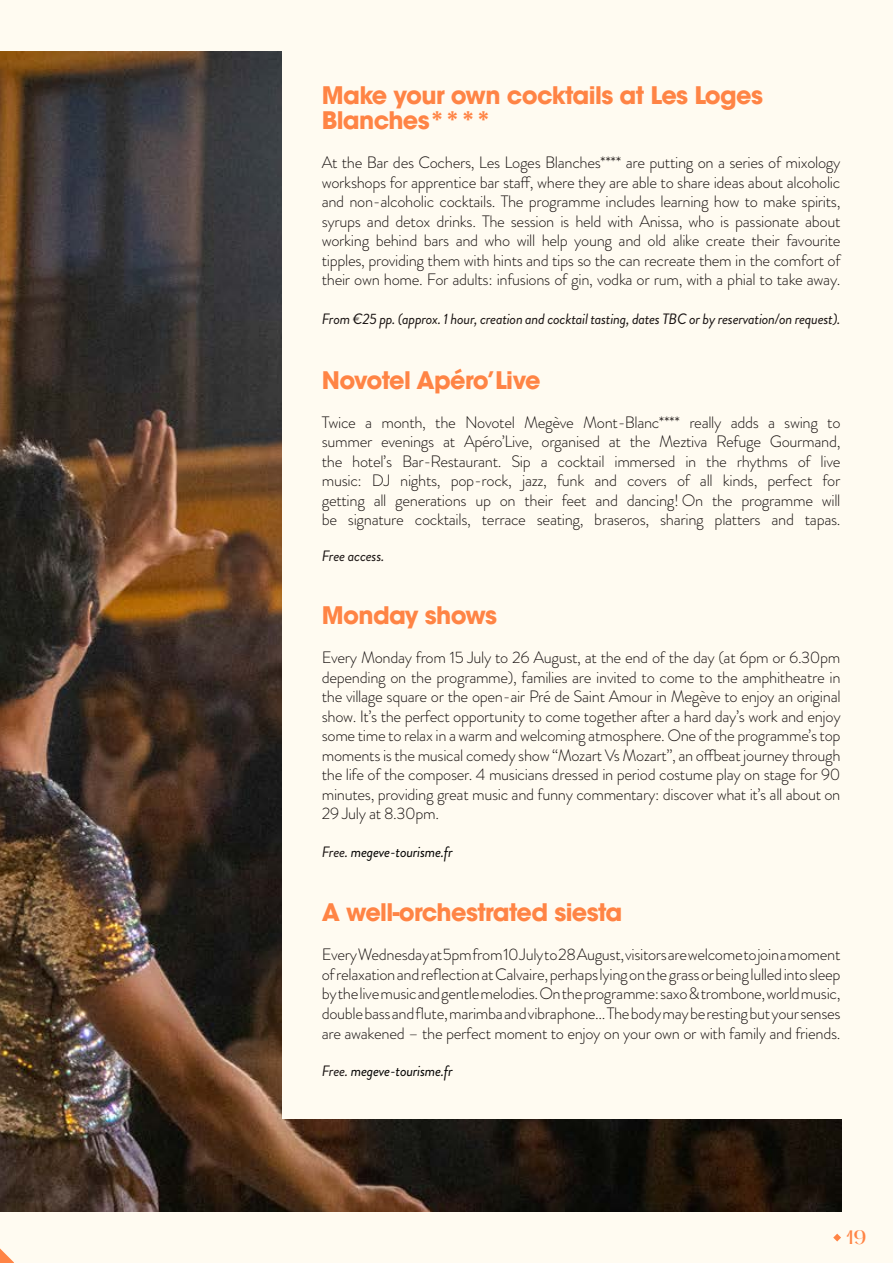
<style>
.page{position:relative;width:893px;height:1263px;background:#fffbf1}
.page>*{position:absolute;margin:0;border:0;box-sizing:border-box;transform-origin:0 0}
.t1{font:700 24px/25.5px "ITC Avant Garde Std";letter-spacing:-.025em;color:#ff8445}
.t2{font:500 16.95px "PP Hatton";color:#ff8445}
.t3{font:300 16.5px/19.5px "Brandon Grotesque";letter-spacing:-.02em;color:#191312;text-align:justify}
.t4{font:italic 15px "Brandon Grotesque";letter-spacing:-.02em;color:#191312}
.t5{font:italic 15px "Brandon Grotesque";letter-spacing:-.02em;color:#000}
.s1{color:#191312}
</style>
<div class="page">
<img style="left:0;top:51px;width:842px;height:1161px">
<svg style="left:833px;top:1233px;width:8px;height:8px"></svg>
<svg style="left:0;top:1248px;width:14px;height:15px"></svg>
<div style="left:283px;top:32px;width:610px;height:1086px;background:#fffbf1"></div>
<h1 class="t1" style="left:322px;top:82px;width:443px">Make your own cocktails at Les Loges<br>Blanches****</h1>
<p class="t3" style="left:322px;top:153px;width:520px">At the Bar des Cochers, Les Loges Blanches**** are putting on a series of mixology workshops for apprentice bar staff, where they are able to share ideas about alcoholic and non-alcoholic cocktails. The programme includes learning how to make spirits, syrups and detox drinks. The session is held with Anissa, who is passionate about working behind bars and who will help young and old alike create their favourite tipples, providing them with hints and tips so the can recreate them in the comfort of their own home. For adults: infusions of gin, vodka or rum, with a phial to take away.</p>
<p class="t4" style="left:322px;top:309px;width:520px">From €25 pp. (approx. 1 hour, creation and cocktail tasting, dates TBC or by reservation/on request).</p>
<h1 class="t1" style="left:322px;top:367px;width:220px">Novotel Apéro’Live</h1>
<p class="t3" style="left:322px;top:413px;width:520px">Twice a month, the Novotel Megève Mont-Blanc**** really adds a swing to summer evenings at Apéro’Live, organised at the Meztiva Refuge Gourmand, the hotel’s Bar-Restaurant. Sip a cocktail immersed in the rhythms of live music: DJ nights, pop-rock, jazz, funk and covers of all kinds, perfect for getting all generations up on their feet and dancing! On the programme will be signature cocktails, terrace seating, braseros, sharing platters and tapas.</p>
<p class="t4" style="left:322px;top:546px;width:64px">Free access.</p>
<h1 class="t1" style="left:322px;top:603px;width:177px">Monday shows</h1>
<p class="t3" style="left:322px;top:648px;width:520px">Every Monday from 15 July to 26 August, at the end of the day (at 6pm or 6.30pm depending on the programme), families are invited to come to the amphitheatre in the village square or the open-air Pré de Saint Amour in Megève to enjoy an original show. It’s the perfect opportunity to come together after a hard day’s work and enjoy some time to relax in a warm and welcoming atmosphere. One of the programme’s top moments is the musical comedy show “Mozart Vs Mozart”, an offbeat journey through the life of the composer. 4 musicians dressed in period costume play on stage for 90 minutes, providing great music and funny commentary: discover what it’s all about on 29 July at 8.30pm.</p>
<p class="t5" style="left:322px;top:841px;width:133px"><span class="s1">Free.</span> megeve-tourisme.fr</p>
<h1 class="t1" style="left:322px;top:900px;width:302px">A well-orchestrated siesta</h1>
<p class="t3" style="left:322px;top:945px;width:520px">Every Wednesday at 5pm from 10 July to 28 August, visitors are welcome to join a moment of relaxation and reflection at Calvaire, perhaps lying on the grass or being lulled into sleep by the live music and gentle melodies. On the programme: saxo &amp; trombone, world music, double bass and flute, marimba and vibraphone... The body may be resting but your senses are awakened – the perfect moment to enjoy on your own or with family and friends.</p>
<p class="t5" style="left:322px;top:1060px;width:133px"><span class="s1">Free.</span> megeve-tourisme.fr</p>
<p class="t2" style="left:846px;top:1228px;width:22px">19</p>
</div>
